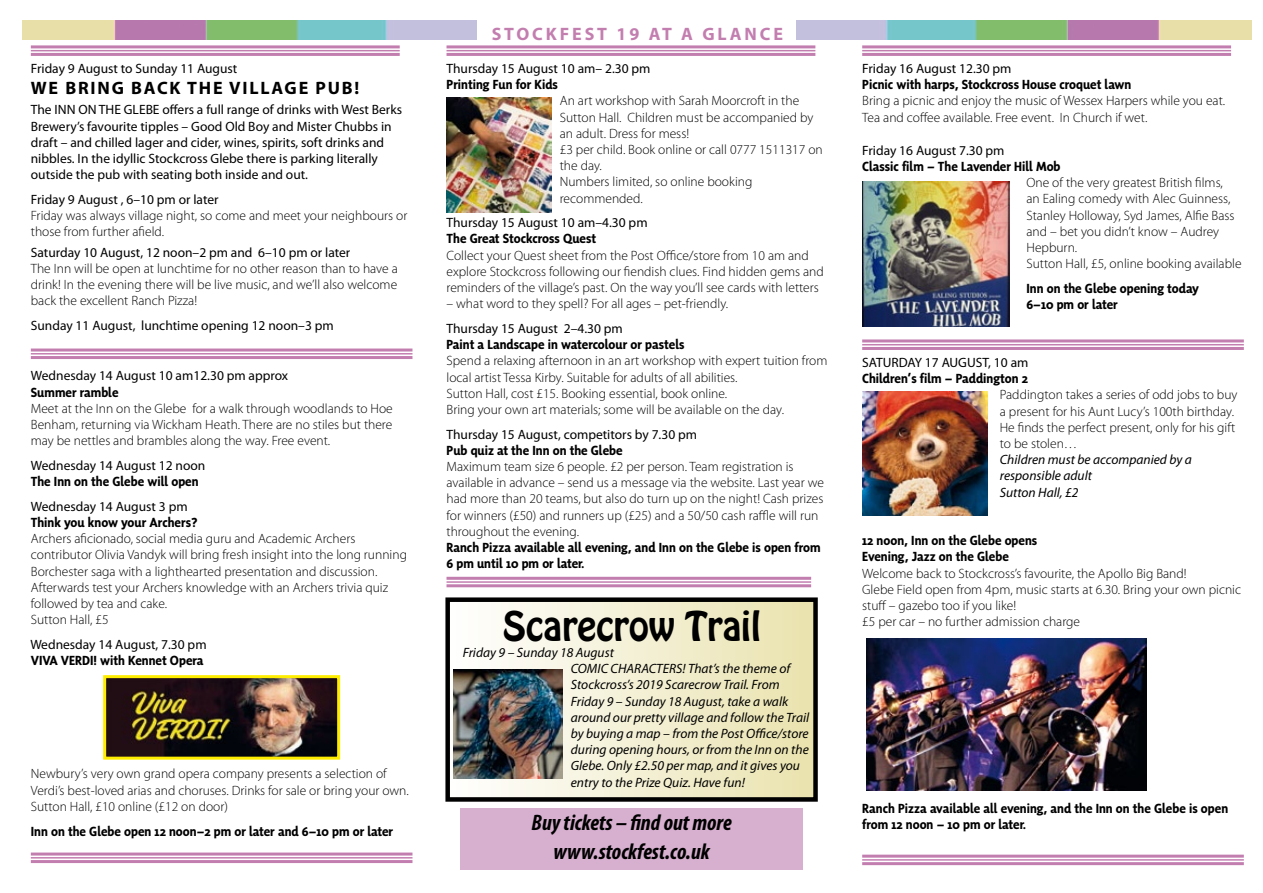
<style>
.page{position:relative;width:1263px;height:893px;background:#fff}
.page>*{position:absolute;margin:0;border:0;box-sizing:border-box;transform-origin:0 0}
.t1{font:36px "Hobo Std";color:#000}
.t2{font:italic 700 condensed 22.5px "Myriad Pro";color:#000}
.t3{font:700 18px "Myriad Pro";letter-spacing:.1em;color:#000}
.t4{font:700 18px "Myriad Pro";letter-spacing:.16em;color:#c37eb0}
.t5{font:300 13.5px/16.2px "Myriad Pro";color:#000}
.t6{font:13.5px/16.2px "Myriad Pro";color:#000}
.t7{font:700 13.5px/16.2px "Sensibility";color:#000}
.t8{font:italic 13.5px/16.2px "Myriad Pro";color:#000}
</style>
<div class="page">
<hr style="left:31px;top:45px;width:369px;height:3px;background:#c37eb0">
<hr style="left:31px;top:50px;width:369px;height:1px;background:#c37eb0">
<hr style="left:31px;top:53px;width:369px;height:3px;background:#c37eb0">
<hr style="left:31px;top:348px;width:381px;height:3px;background:#c37eb0">
<hr style="left:31px;top:353px;width:381px;height:1px;background:#c37eb0">
<hr style="left:31px;top:356px;width:381px;height:3px;background:#c37eb0">
<hr style="left:31px;top:852px;width:381px;height:3px;background:#c37eb0">
<hr style="left:31px;top:857px;width:381px;height:1px;background:#c37eb0">
<hr style="left:31px;top:860px;width:381px;height:3px;background:#c37eb0">
<hr style="left:446px;top:45px;width:369px;height:3px;background:#c37eb0">
<hr style="left:446px;top:50px;width:369px;height:1px;background:#c37eb0">
<hr style="left:446px;top:53px;width:369px;height:3px;background:#c37eb0">
<hr style="left:446px;top:577px;width:365px;height:3px;background:#c37eb0">
<hr style="left:446px;top:581px;width:365px;height:2px;background:#c37eb0">
<hr style="left:446px;top:584px;width:365px;height:3px;background:#c37eb0">
<hr style="left:862px;top:45px;width:369px;height:3px;background:#c37eb0">
<hr style="left:862px;top:50px;width:369px;height:1px;background:#c37eb0">
<hr style="left:862px;top:53px;width:369px;height:3px;background:#c37eb0">
<hr style="left:862px;top:339px;width:382px;height:3px;background:#c37eb0">
<hr style="left:862px;top:344px;width:382px;height:1px;background:#c37eb0">
<hr style="left:862px;top:347px;width:382px;height:3px;background:#c37eb0">
<hr style="left:862px;top:855px;width:382px;height:3px;background:#c37eb0">
<hr style="left:862px;top:859px;width:382px;height:2px;background:#c37eb0">
<hr style="left:862px;top:862px;width:382px;height:3px;background:#c37eb0">
<img style="left:107px;top:679px;width:229px;height:77px">
<div style="left:103px;top:675px;width:237px;height:85px;border:3px solid #ffed00"></div>
<img style="left:446px;top:98px;width:105px;height:115px">
<img style="left:862px;top:181px;width:147px;height:146px">
<img style="left:862px;top:392px;width:125px;height:123px">
<img style="left:866px;top:639px;width:280px;height:152px">
<img style="left:22px;top:21px;width:455px;height:18px">
<img style="left:797px;top:21px;width:454px;height:18px">
<div style="left:460px;top:808px;width:343px;height:62px;background:#d7afcf"></div>
<div style="left:448px;top:600px;width:367px;height:199px;background:linear-gradient(to right,#fbfbfc,#ebe3af)"></div>
<div style="left:445px;top:597px;width:373px;height:205px;border:4px solid #000"></div>
<img style="left:454px;top:670px;width:108px;height:108px">
<p class="t6" style="left:31px;top:60px;width:208px">Friday 9 August to Sunday 11 August</p>
<h3 class="t3" style="left:31px;top:76px;width:330px">WE BRING BACK THE VILLAGE PUB!</h3>
<p class="t6" style="left:31px;top:102px;width:373px">The INN ON THE GLEBE offers a full range of drinks with West Berks Brewery’s favourite tipples – Good Old Boy and Mister Chubbs in draft – and chilled lager and cider, wines, spirits, soft drinks and nibbles. In the idyllic Stockcross Glebe there is parking literally outside the pub with seating both inside and out.</p>
<p class="t6" style="left:31px;top:191px;width:189px">Friday 9 August , 6–10 pm or later</p>
<p class="t5" style="left:31px;top:207px;width:378px">Friday was always village night, so come and meet your neighbours or those from further afield.</p>
<p class="t6" style="left:31px;top:244px;width:321px">Saturday 10 August, 12 noon–2 pm and 6–10 pm or later</p>
<p class="t5" style="left:31px;top:260px;width:369px;text-align:justify">The Inn will be open at lunchtime for no other reason than to have a drink! In the evening there will be live music, and we’ll also welcome back the excellent Ranch Pizza!</p>
<p class="t6" style="left:31px;top:317px;width:304px">Sunday 11 August, lunchtime opening 12 noon–3 pm</p>
<p class="t6" style="left:31px;top:367px;width:259px">Wednesday 14 August 10 am12.30 pm approx</p>
<p class="t7" style="left:31px;top:383px;width:89px">Summer ramble</p>
<p class="t5" style="left:31px;top:400px;width:363px;text-align:justify">Meet at the Inn on the Glebe for a walk through woodlands to Hoe Benham, returning via Wickham Heath. There are no stiles but there may be nettles and brambles along the way. Free event.</p>
<p class="t6" style="left:31px;top:457px;width:176px">Wednesday 14 August 12 noon</p>
<p class="t7" style="left:31px;top:473px;width:169px">The Inn on the Glebe will open</p>
<p class="t6" style="left:31px;top:498px;width:158px">Wednesday 14 August 3 pm</p>
<p class="t7" style="left:31px;top:514px;width:168px">Think you know your Archers?</p>
<p class="t5" style="left:31px;top:530px;width:378px">Archers aficionado, social media guru and Academic Archers contributor Olivia Vandyk will bring fresh insight into the long running Borchester saga with a lighthearted presentation and discussion.<br>Afterwards test your Archers knowledge with an Archers trivia quiz followed by tea and cake.<br>Sutton Hall, £5</p>
<p class="t6" style="left:30px;top:636px;width:178px">Wednesday 14 August, 7.30 pm</p>
<p class="t7" style="left:31px;top:652px;width:174px">VIVA VERDI! with Kennet Opera</p>
<p class="t5" style="left:31px;top:766px;width:380px">Newbury’s very own grand opera company presents a selection of<br>Verdi’s best-loved arias and choruses. Drinks for sale or bring your own.<br>Sutton Hall, £10 online (£12 on door)</p>
<p class="t7" style="left:31px;top:822px;width:364px">Inn on the Glebe open 12 noon–2 pm or later and 6–10 pm or later</p>
<h3 class="t4" style="left:492px;top:22px;width:293px">STOCKFEST 19 AT A GLANCE</h3>
<p class="t6" style="left:446px;top:60px;width:205px">Thursday 15 August 10 am– 2.30 pm</p>
<p class="t7" style="left:446px;top:76px;width:113px">Printing Fun for Kids</p>
<p class="t5" style="left:560px;top:93px;width:264px">An art workshop with Sarah Moorcroft in the<br>Sutton Hall. Children must be accompanied by an adult. Dress for mess!<br>£3 per child. Book online or call 0777 1511317 on the day.<br>Numbers limited, so online booking recommended.</p>
<p class="t6" style="left:446px;top:214px;width:203px">Thursday 15 August 10 am–4.30 pm</p>
<p class="t7" style="left:446px;top:230px;width:151px">The Great Stockcross Quest</p>
<p class="t5" style="left:446px;top:247px;width:379px">Collect your Quest sheet from the Post Office/store from 10 am and explore Stockcross following our fiendish clues. Find hidden gems and reminders of the village’s past. On the way you’ll see cards with letters</p>
<p class="t5" style="left:446px;top:296px;width:283px">– what word to they spell? For all ages – pet-friendly.</p>
<p class="t6" style="left:446px;top:320px;width:178px">Thursday 15 August 2–4.30 pm</p>
<p class="t7" style="left:446px;top:336px;width:240px">Paint a Landscape in watercolour or pastels</p>
<p class="t5" style="left:446px;top:353px;width:382px">Spend a relaxing afternoon in an art workshop with expert tuition from local artist Tessa Kirby. Suitable for adults of all abilities.<br>Sutton Hall, cost £15. Booking essential, book online.<br>Bring your own art materials; some will be available on the day.</p>
<p class="t6" style="left:446px;top:426px;width:252px">Thursday 15 August, competitors by 7.30 pm</p>
<p class="t7" style="left:446px;top:442px;width:178px">Pub quiz at the Inn on the Glebe</p>
<p class="t5" style="left:446px;top:458px;width:379px">Maximum team size 6 people. £2 per person. Team registration is available in advance – send us a message via the website. Last year we had more than 20 teams, but also do turn up on the night! Cash prizes for winners (£50) and runners up (£25) and a 50/50 cash raffle will run throughout the evening.</p>
<p class="t7" style="left:446px;top:539px;width:376px">Ranch Pizza available all evening, and Inn on the Glebe is open from<br>6 pm until 10 pm or later.</p>
<h1 class="t1" style="left:503px;top:601px;width:259px">Scarecrow Trail</h1>
<p class="t8" style="left:571px;top:644px;width:240px;text-indent:-108px">Friday 9 – Sunday 18 August<br>COMIC CHARACTERS! That’s the theme of Stockcross’s 2019 Scarecrow Trail. From Friday 9 – Sunday 18 August, take a walk around our pretty village and follow the Trail by buying a map – from the Post Office/store during opening hours, or from the Inn on the Glebe. Only £2.50 per map, and it gives you entry to the Prize Quiz. Have fun!</p>
<p class="t6" style="left:862px;top:60px;width:151px">Friday 16 August 12.30 pm</p>
<p class="t7" style="left:862px;top:76px;width:271px">Picnic with harps, Stockcross House croquet lawn</p>
<p class="t5" style="left:862px;top:93px;width:365px">Bring a picnic and enjoy the music of Wessex Harpers while you eat.<br>Tea and coffee available. Free event. In Church if wet.</p>
<p class="t6" style="left:862px;top:142px;width:144px">Friday 16 August 7.30 pm</p>
<p class="t7" style="left:862px;top:158px;width:200px">Classic film – The Lavender Hill Mob</p>
<p class="t5" style="left:1026px;top:174px;width:217px">One of the very greatest British films,<br>an Ealing comedy with Alec Guinness, Stanley Holloway, Syd James, Alfie Bass and – bet you didn’t know – Audrey Hepburn.<br>Sutton Hall, £5, online booking available</p>
<p class="t7" style="left:1026px;top:280px;width:174px">Inn on the Glebe opening today<br>6–10 pm or later</p>
<p class="t6" style="left:862px;top:354px;width:168px">SATURDAY 17 AUGUST, 10 am</p>
<p class="t7" style="left:862px;top:370px;width:167px">Children’s film – Paddington 2</p>
<p class="t5" style="left:1000px;top:387px;width:239px">Paddington takes a series of odd jobs to buy a present for his Aunt Lucy’s 100th birthday.<br>He finds the perfect present, only for his gift to be stolen…</p>
<p class="t8" style="left:1000px;top:451px;width:194px">Children must be accompanied by a responsible adult<br>Sutton Hall, £2</p>
<p class="t7" style="left:862px;top:532px;width:177px">12 noon, Inn on the Glebe opens<br>Evening, Jazz on the Glebe</p>
<p class="t5" style="left:862px;top:565px;width:380px">Welcome back to Stockcross’s favourite, the Apollo Big Band!<br>Glebe Field open from 4pm, music starts at 6.30. Bring your own picnic stuff – gazebo too if you like!<br>£5 per car – no further admission charge</p>
<p class="t7" style="left:862px;top:800px;width:367px">Ranch Pizza available all evening, and the Inn on the Glebe is open</p>
<h2 class="t2" style="left:531px;top:808px;width:202px">Buy tickets – find out more</h2>
<p class="t7" style="left:862px;top:816px;width:165px">from 12 noon – 10 pm or later.</p>
<h2 class="t2" style="left:553px;top:837px;width:158px">www.stockfest.co.uk</h2>
</div>
